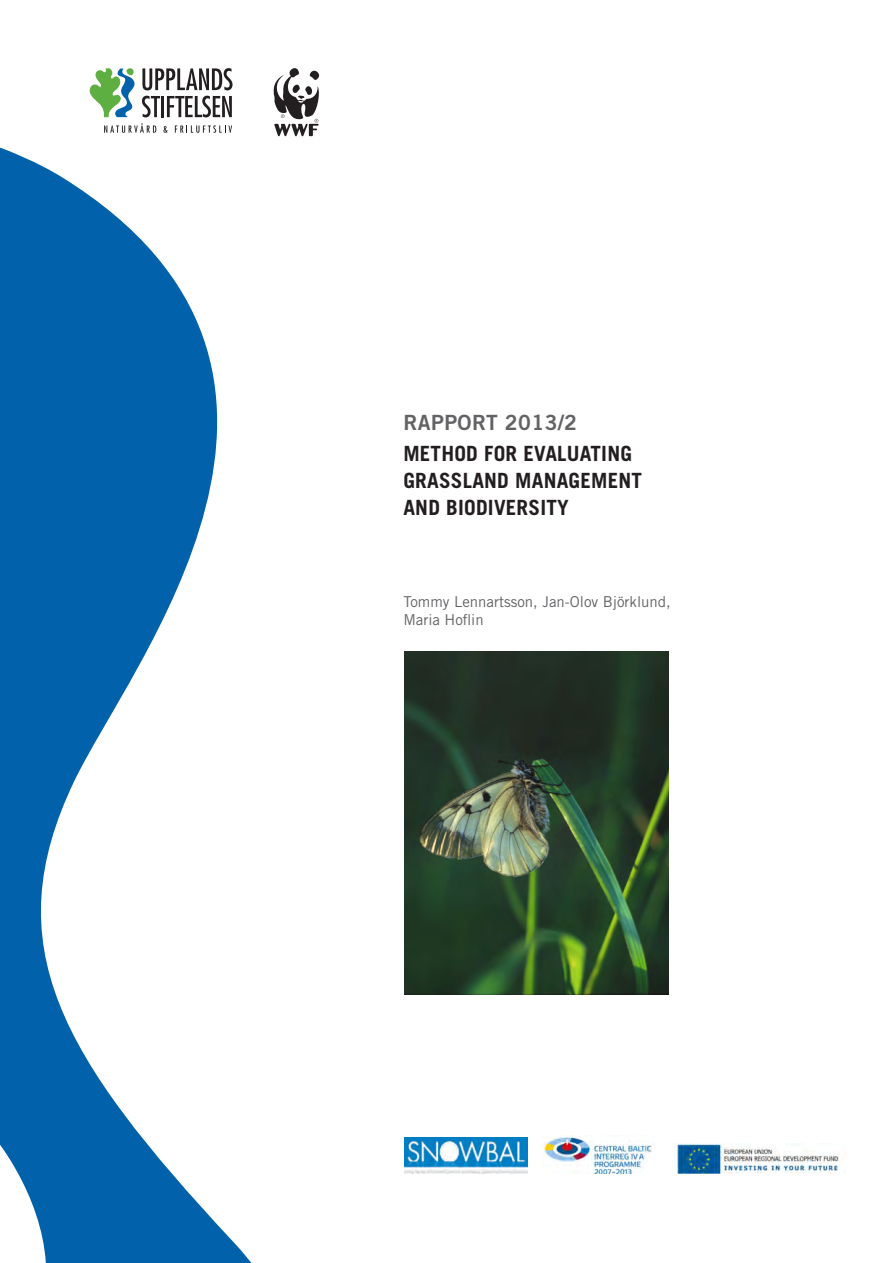
<style>
.page{position:relative;width:893px;height:1263px;background:#fff}
.page>*{position:absolute;margin:0;border:0;box-sizing:border-box;transform-origin:0 0}
.t1{font:700 21px/27px "Trade Gothic";letter-spacing:.01em;color:#231f20}
.t2{font:21px "Trade Gothic Bold Two";letter-spacing:.02em;color:#636366}
.t3{font:15px/18px "Trade Gothic";color:#636366}
</style>
<div class="page">
<hr style="left:12px;top:0;width:50px;height:1px;background:#231f20">
<svg style="left:90px;top:68px;width:143px;height:65px"></svg>
<svg style="left:9px;top:152px;width:243px;height:1111px;fill:#0161ab"></svg>
<div style="left:0;top:147px;width:12px;height:1011px;background:#0161ab"></div>
<img style="left:542px;top:1136px;width:113px;height:38px">
<img style="left:675px;top:1143px;width:170px;height:31px">
<img style="left:404px;top:1137px;width:123px;height:37px">
<svg style="left:273px;top:68px;width:47px;height:69px"></svg>
<img style="left:404px;top:651px;width:265px;height:343px">
<p class="t2" style="left:403px;top:409px;width:175px">RAPPORT 2013/2</p>
<p class="t1" style="left:403px;top:439px;width:240px">METHOD FOR EVALUATING<br>GRASSLAND MANAGEMENT<br>AND BIODIVERSITY</p>
<p class="t3" style="left:403px;top:592px;width:269px">Tommy Lennartsson, Jan-Olov Björklund,<br>Maria Hoflin</p>
</div>
